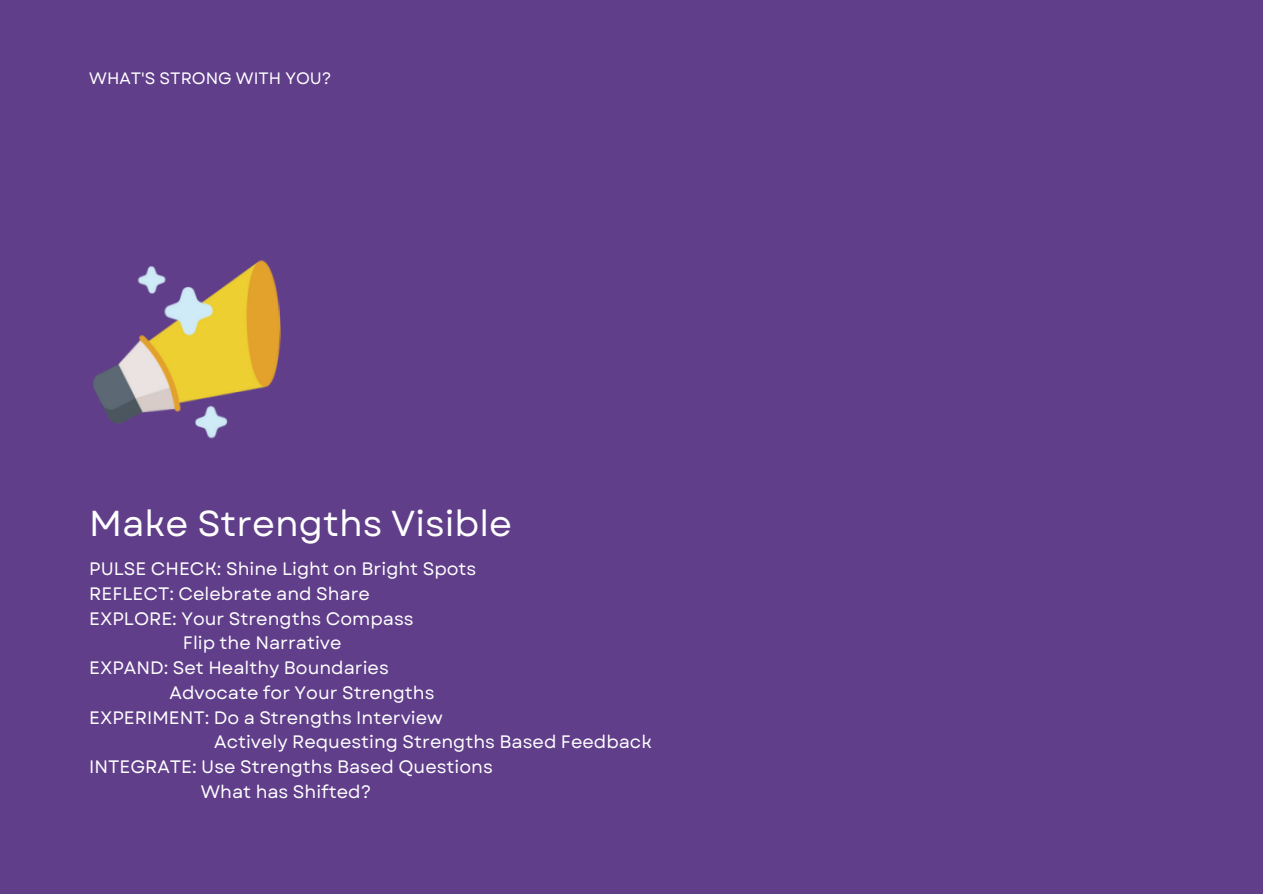
<style>
.page{position:relative;width:1263px;height:894px;background:#fff}
.page>*{position:absolute;margin:0;border:0;box-sizing:border-box;transform-origin:0 0}
.t1{font:36px "Garet";color:#fff}
.t2{font:18px "Garet";color:#fff}
.t3{font:16.5px "Garet";color:#fff}
</style>
<div class="page">
<div style="left:0;top:0;width:1263px;height:893px;background:#603e8a"></div>
<img style="left:93px;top:260px;width:188px;height:179px">
<p class="t3" style="left:89px;top:66px;width:244px">WHAT'S STRONG WITH YOU?</p>
<h1 class="t1" style="left:89px;top:497px;width:424px">Make Strengths Visible</h1>
<p class="t2" style="left:89px;top:555px;width:389px">PULSE CHECK: Shine Light on Bright Spots</p>
<p class="t2" style="left:89px;top:580px;width:282px">REFLECT: Celebrate and Share</p>
<p class="t2" style="left:89px;top:605px;width:326px">EXPLORE: Your Strengths Compass</p>
<p class="t2" style="left:183px;top:630px;width:160px">Flip the Narrative</p>
<p class="t2" style="left:89px;top:654px;width:301px">EXPAND: Set Healthy Boundaries</p>
<p class="t2" style="left:170px;top:679px;width:266px">Advocate for Your Strengths</p>
<p class="t2" style="left:89px;top:704px;width:355px">EXPERIMENT: Do a Strengths Interview</p>
<p class="t2" style="left:214px;top:729px;width:439px">Actively Requesting Strengths Based Feedback</p>
<p class="t2" style="left:89px;top:753px;width:405px">INTEGRATE: Use Strengths Based Questions</p>
<p class="t2" style="left:201px;top:778px;width:172px">What has Shifted?</p>
</div>
